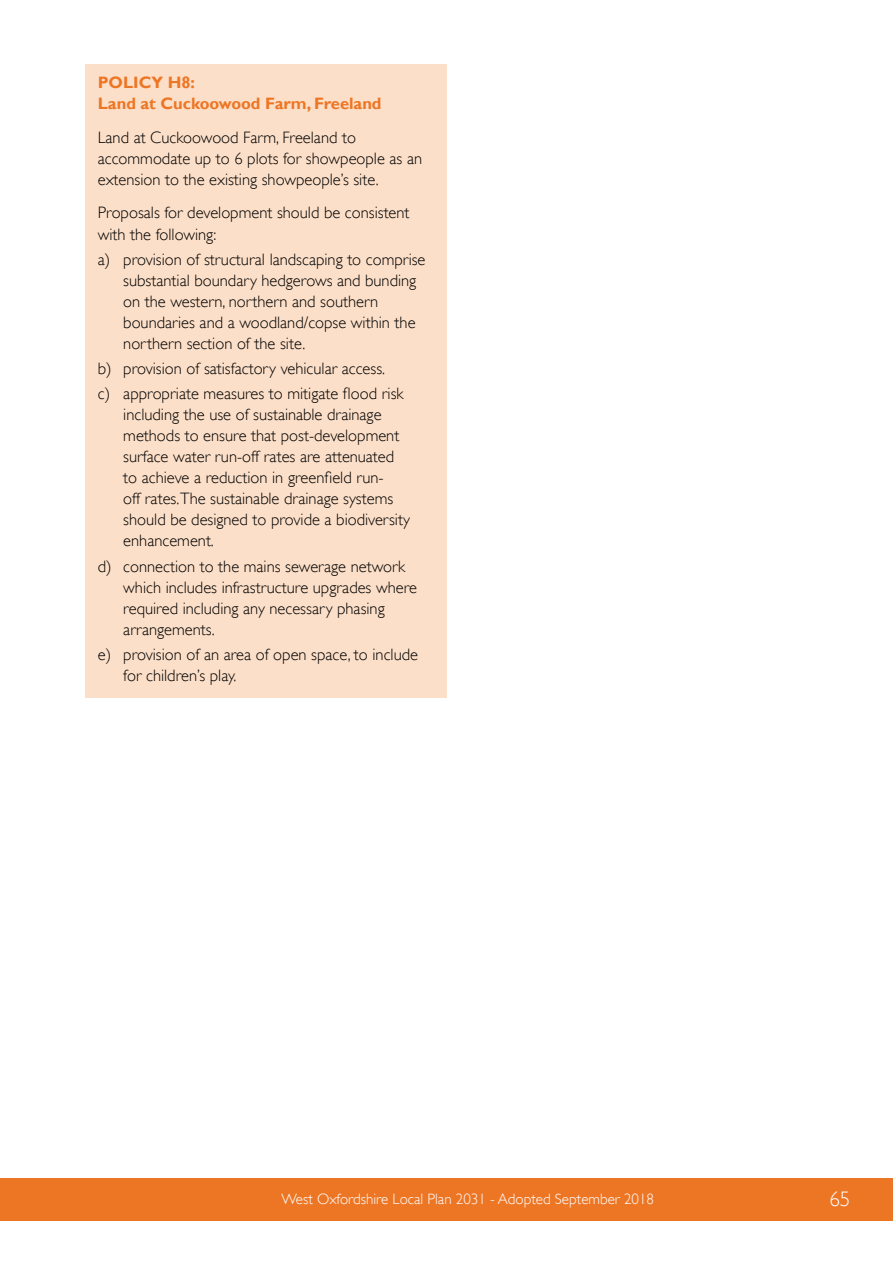
<style>
.page{position:relative;width:893px;height:1263px;background:#fff}
.page>*{position:absolute;margin:0;border:0;box-sizing:border-box;transform-origin:0 0}
.t1{font:300 21px "Gill Sans";color:#fff}
.t2{font:300 16.5px/21px "Gill Sans";color:#000}
.t3{font:700 16.5px/21px "Gill Sans";color:#ed7625}
.t4{font:300 15px "Gill Sans";color:#fff}
</style>
<div class="page">
<div style="left:0;top:1178px;width:893px;height:42px;background:#ed7625"></div>
<div style="left:85px;top:64px;width:361px;height:633px;background:#fcdfc8"></div>
<p class="t3" style="left:98px;top:72px;width:285px">POLICY H8:<br>Land at Cuckoowood Farm, Freeland</p>
<p class="t2" style="left:98px;top:127px;width:326px">Land at Cuckoowood Farm, Freeland to accommodate up to 6 plots for showpeople as an extension to the existing showpeople’s site.</p>
<p class="t2" style="left:98px;top:202px;width:313px">Proposals for development should be consistent with the following:</p>
<p class="t2" style="left:123px;top:249px;width:304px;text-indent:-25px">a) provision of structural landscaping to comprise substantial boundary hedgerows and bunding on the western, northern and southern boundaries and a woodland/copse within the northern section of the site.</p>
<p class="t2" style="left:98px;top:356px;width:307px;line-height:25.2px">b) provision of satisfactory vehicular access.<br>c) appropriate measures to mitigate flood risk</p>
<p class="t2" style="left:123px;top:404px;width:288px">including the use of sustainable drainage methods to ensure that post-development surface water run-off rates are attenuated to achieve a reduction in greenfield run-<br>off rates.The sustainable drainage systems should be designed to provide a biodiversity enhancement.</p>
<p class="t2" style="left:123px;top:555px;width:295px;text-indent:-25px">d) connection to the mains sewerage network which includes infrastructure upgrades where required including any necessary phasing arrangements.</p>
<p class="t2" style="left:123px;top:644px;width:296px;text-indent:-25px">e) provision of an area of open space, to include for children’s play.</p>
<p class="t4" style="left:281px;top:1190px;width:374px">West Oxfordshire Local Plan 2031 - Adopted September 2018</p>
<p class="t1" style="left:829px;top:1187px;width:22px">65</p>
</div>
